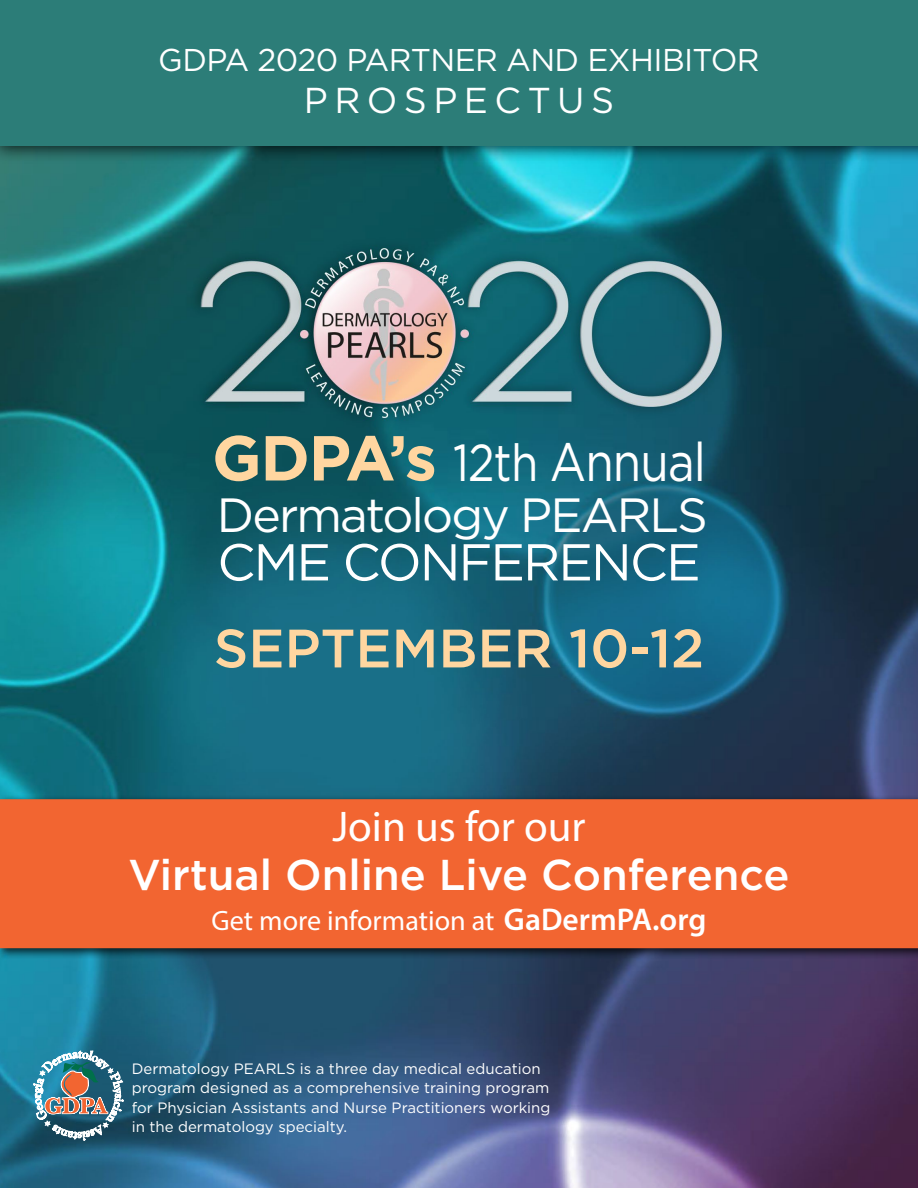
<style>
.page{position:relative;width:918px;height:1188px;background:#fff}
.page>*{position:absolute;margin:0;border:0;box-sizing:border-box;transform-origin:0 0}
.t1{font:700 63.45px "Gotham";color:#ffd6a0}
.t2{font:500 54px "Gotham";color:#ffd6a0}
.t3{font:51.75px "Gotham";letter-spacing:-.04em;color:#fff}
.t4{font:48px "Gotham";letter-spacing:-.04em;color:#fff}
.t5{font:500 43.2px "Gotham";color:#fff}
.t6{font:43.2px "Myriad Pro";color:#fff}
.t7{font:36px "Gotham";letter-spacing:.18em;color:#fff}
.t8{font:31.5px "Gotham";letter-spacing:-.02em;color:#fff}
.t9{font:28.2px "Myriad Pro";color:#fff}
.t10{font:15px/19.5px "Gotham";color:#fff}
.s1{font-weight:400;font-size:51.9px;color:#fff}
.s2{font-weight:400;font-size:54px;color:#fff}
.s3{font-weight:600;font-size:31.5px}
</style>
<div class="page">
<img style="left:0;top:164px;width:918px;height:1024px">
<div style="left:0;top:0;width:918px;height:164px;background:#000;opacity:.75"></div>
<div style="left:0;top:0;width:918px;height:145px;background:#2c7d78"></div>
<svg style="left:33px;top:1046px;width:90px;height:100px;background:#5a7f8c"></svg>
<div style="left:0;top:794px;width:918px;height:165px;background:#000;opacity:.75"></div>
<div style="left:0;top:799px;width:918px;height:149px;background:#f26531"></div>
<h3 class="t8" style="left:158px;top:39px;width:603px">GDPA 2020 PARTNER AND EXHIBITOR</h3>
<h3 class="t7" style="left:304px;top:77px;width:312px">PROSPECTUS</h3>
<h1 class="t1" style="left:212px;top:416px;width:496px">GDPA’s <span class="s1">12th</span> <span class="s2">Annual</span></h1>
<h3 class="t4" style="left:217px;top:484px;width:492px">Dermatology PEARLS</h3>
<h3 class="t3" style="left:217px;top:529px;width:485px">CME CONFERENCE</h3>
<h2 class="t2" style="left:214px;top:613px;width:492px">SEPTEMBER 10-12</h2>
<h3 class="t6" style="left:332px;top:800px;width:255px">Join us for our</h3>
<h3 class="t5" style="left:129px;top:846px;width:662px">Virtual Online Live Conference</h3>
<h3 class="t9" style="left:212px;top:903px;width:496px">Get more information at <span class="s3">GaDermPA.org</span></h3>
<p class="t10" style="left:132px;top:1058px;width:420px">Dermatology PEARLS is a three day medical education program designed as a comprehensive training program for Physician Assistants and Nurse Practitioners working in the dermatology specialty.</p>
</div>
